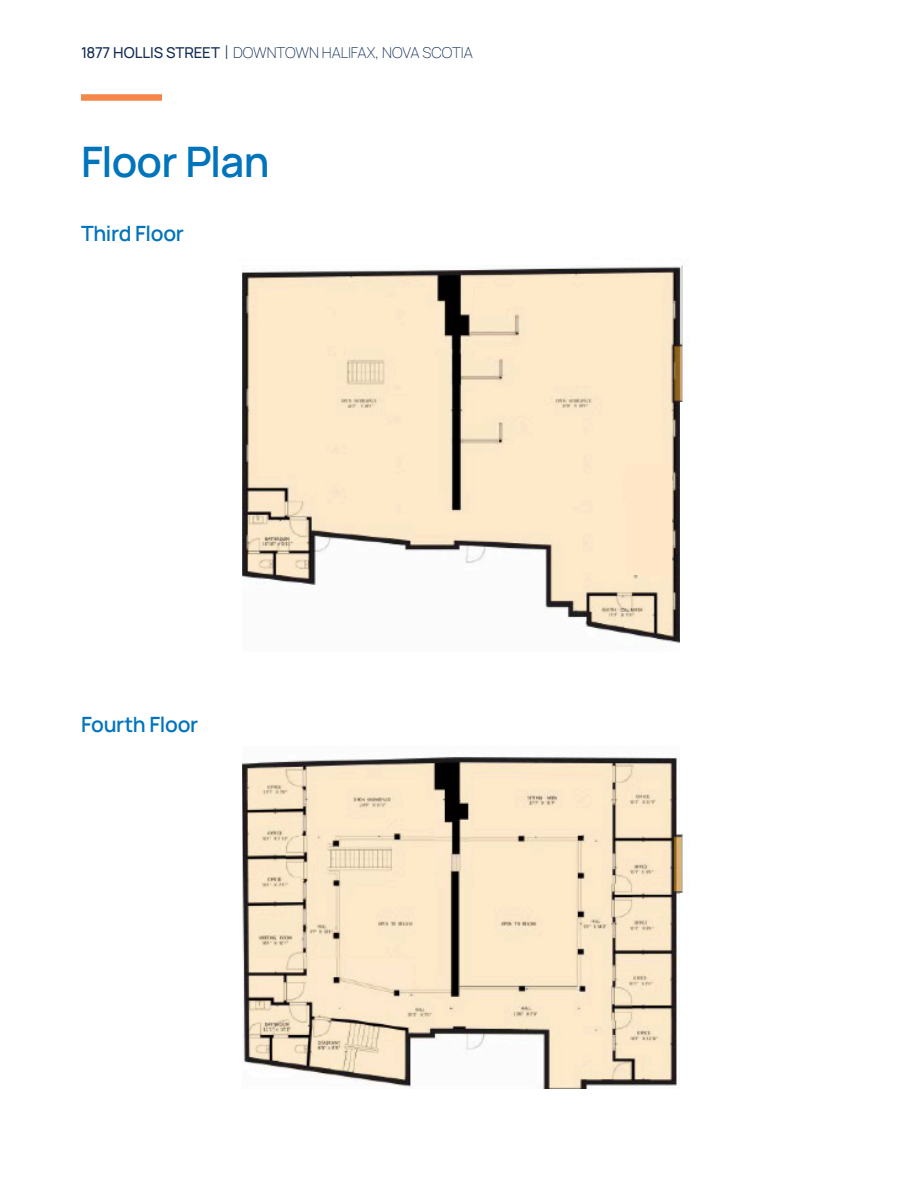
<style>
.page{position:relative;width:918px;height:1188px;background:#fff}
.page>*{position:absolute;margin:0;border:0;box-sizing:border-box;transform-origin:0 0}
.Subhead{font:200 42px "Manrope";letter-spacing:-.02em;color:#0174bc}
.Subhead-2{font:200 21px "Manrope";letter-spacing:-.015em;color:#0174bc}
.Title-Header{font:200 15px "Manrope";letter-spacing:-.005em;color:#132d53}
.s1{font-family:"Oswald";font-weight:300}
</style>
<div class="page">
<div style="left:81px;top:94px;width:81px;height:6px;background:#f58649"></div>
<img style="left:242px;top:265px;width:441px;height:824px">
<div style="left:626px;top:464px;width:46px;height:111px;background:#fee6c6"></div>
<div style="left:680px;top:402px;width:11px;height:432px;background:#fff"></div>
<div style="left:680px;top:893px;width:16px;height:198px;background:#fff"></div>
<p class="Title-Header" style="left:81px;top:42px;width:393px">1877 HOLLIS STREET <span class="s1">|</span> DOWNTOWN HALIFAX, NOVA SCOTIA</p>
<p class="Subhead" style="left:81px;top:132px;width:190px">Floor Plan</p>
<p class="Subhead-2" style="left:81px;top:219px;width:105px">Third Floor</p>
<p class="Subhead-2" style="left:81px;top:709px;width:119px">Fourth Floor</p>
</div>
